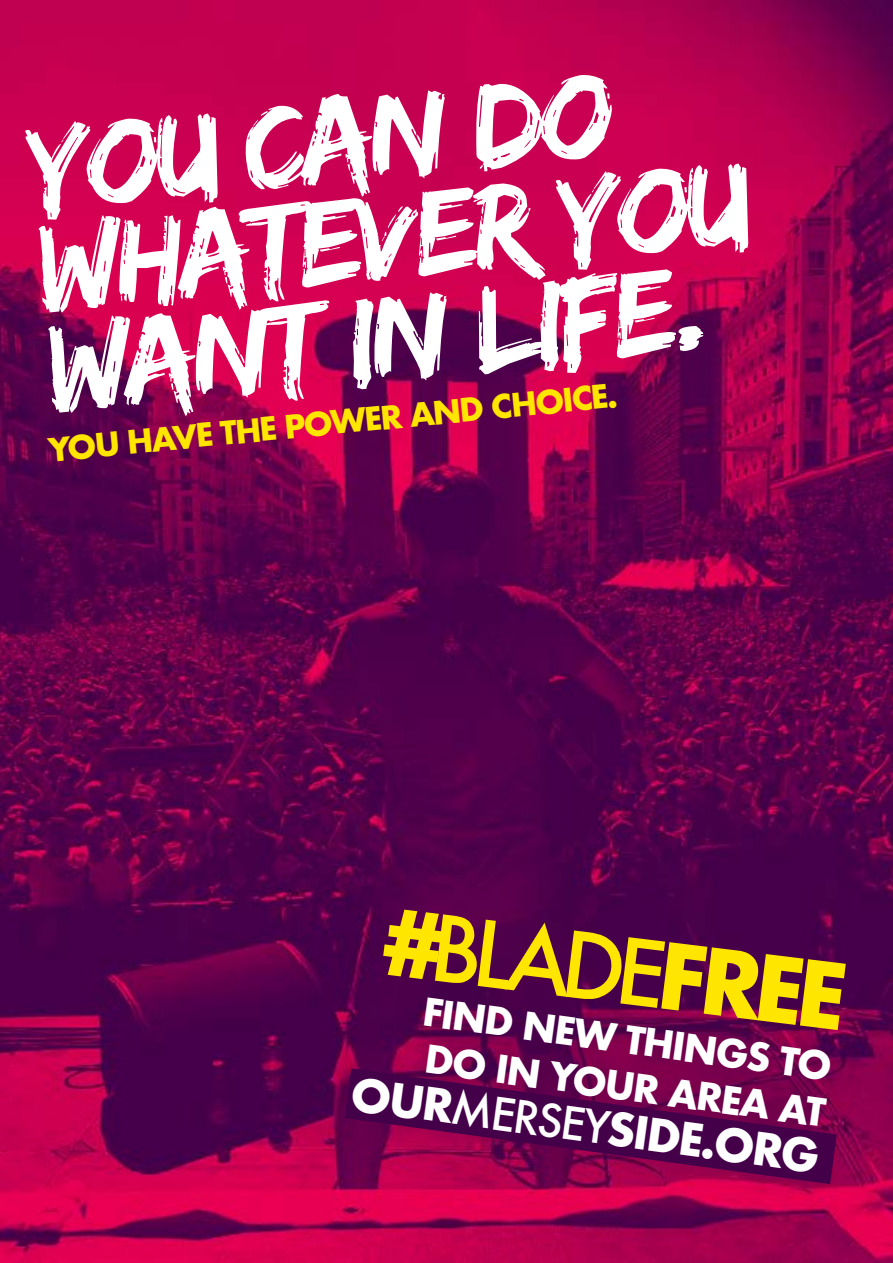
<style>
.page{position:relative;width:893px;height:1263px;background:#fff}
.page>*{position:absolute;margin:0;border:0;box-sizing:border-box;transform-origin:0 0}
.t1{font:125.7px/100.4px "Edo";color:#fff}
.t2{font:700 44.1px "Futura";color:#fff}
.t3{font:700 37.5px/46.7px "Futura";color:#fff}
.t4{font:700 31.5px "Futura";color:#ffe600}
.s1{font-weight:500}
</style>
<div class="page">
<img style="left:0;top:0;width:893px;height:1263px">
<div style="left:322px;top:966px;width:540px;height:237px;background:#45004a;opacity:.75"></div>
<svg style="left:383px;top:910px;width:463px;height:120px;background:#874a32"></svg>
<p class="t1" style="left:24px;top:114px;width:717px;rotate:-5deg">You can do whatever you want in life.</p>
<p class="t4" style="left:46px;top:430px;width:573px;rotate:-6deg">YOU HAVE THE POWER AND CHOICE.</p>
<p class="t3" style="left:426px;top:987px;width:414px;rotate:8deg">FIND NEW THINGS TO<br>DO IN YOUR AREA AT</p>
<p class="t2" style="left:356px;top:1060px;width:474px;rotate:8deg">OUR<span class="s1">MERSEY</span>SIDE.ORG</p>
</div>
